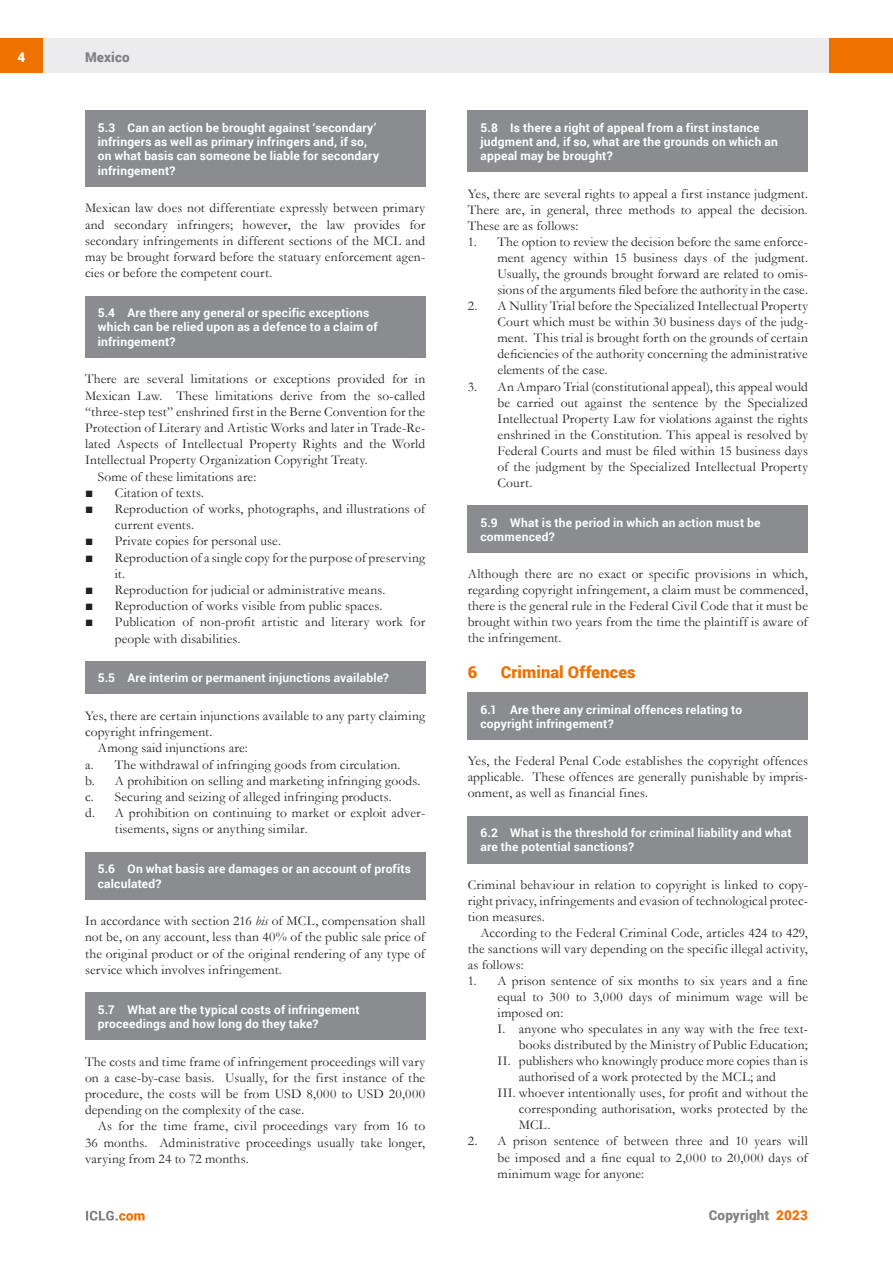
<style>
.page{position:relative;width:893px;height:1263px;background:#fff}
.page>*{position:absolute;margin:0;border:0;box-sizing:border-box;transform-origin:0 0}
.MS_Heading{font:900 16.5px "Roboto";letter-spacing:.005em;color:#ef7100}
.MS_Body_Text_-_First{font:13.5px/16.2px "Garamond";letter-spacing:.01em;color:#231f20;text-align:justify}
.ICLG_Letter_Number_L{font:13.5px/16px "Garamond";letter-spacing:.01em;color:#231f20;text-align:justify}
.MS_Body_Text_-_Secon{font:13.5px/16px "Garamond";letter-spacing:.015em;color:#231f20;text-align:justify}
.t1{font:900 13.5px "Roboto";letter-spacing:.015em;color:#808285}
.t2{font:900 13.5px "Roboto";color:#fff}
.MS_-_Question{font:700 12px/14.4px "Roboto";letter-spacing:.015em;color:#fff}
.MS_-_Question_follow{font:700 12px/14.2px "Roboto";letter-spacing:.015em;color:#fff}
.s1{font-style:italic}
.s2{color:#ef7100}
</style>
<div class="page">
<div style="left:43px;top:38px;width:786px;height:34px;background:#ececee"></div>
<div style="left:0;top:38px;width:43px;height:34px;background:#ef7100"></div>
<div style="left:829px;top:38px;width:64px;height:34px;background:#ef7100"></div>
<svg style="left:86px;top:1211px;width:59px;height:9px"></svg>
<div style="left:468px;top:111px;width:340px;height:61px;background:#8a8c8f"></div>
<div style="left:468px;top:505px;width:340px;height:48px;background:#8a8c8f"></div>
<div style="left:468px;top:692px;width:340px;height:48px;background:#8a8c8f"></div>
<div style="left:468px;top:816px;width:340px;height:47px;background:#8a8c8f"></div>
<div style="left:85px;top:111px;width:340px;height:76px;background:#8a8c8f"></div>
<div style="left:85px;top:296px;width:340px;height:62px;background:#8a8c8f"></div>
<div style="left:85px;top:661px;width:340px;height:33px;background:#8a8c8f"></div>
<div style="left:85px;top:852px;width:340px;height:47px;background:#8a8c8f"></div>
<div style="left:85px;top:992px;width:340px;height:48px;background:#8a8c8f"></div>
<p class="t2" style="left:17px;top:48px;width:9px">4</p>
<p class="t1" style="left:85px;top:48px;width:46px">Mexico</p>
<p class="MS_-_Question" style="left:98px;top:120px;width:283px">5.3 Can an action be brought against ‘secondary’ infringers as well as primary infringers and, if so, on what basis can someone be liable for secondary infringement?</p>
<p class="MS_Body_Text_-_First" style="left:85px;top:200px;width:342px">Mexican law does not differentiate expressly between primary and secondary infringers; however, the law provides for secondary infringements in different sections of the MCL and may be brought forward before the statuary enforcement agen&shy;cies or before the competent court.</p>
<p class="MS_-_Question" style="left:98px;top:305px;width:281px">5.4 Are there any general or specific exceptions which can be relied upon as a defence to a claim of infringement?</p>
<p class="MS_Body_Text_-_First" style="left:85px;top:371px;width:342px">There are several limitations or exceptions provided for in Mexican Law. These limitations derive from the so-called “three-step test” enshrined first in the Berne Convention for the Protection of Literary and Artistic Works and later in Trade-Re&shy;lated Aspects of Intellectual Property Rights and the World Intellectual Property Organization Copyright Treaty.</p>
<p class="MS_Body_Text_-_Secon" style="left:98px;top:468px;width:160px">Some of these limitations are:</p>
<p class="MS_Body_Text_-_First" style="left:85px;top:484px;width:121px">■ Citation of texts.</p>
<p class="MS_Body_Text_-_First" style="left:115px;top:500px;width:312px;text-indent:-30px">■ Reproduction of works, photographs, and illustrations of current events.</p>
<p class="MS_Body_Text_-_First" style="left:85px;top:533px;width:197px">■ Private copies for personal use.</p>
<p class="MS_Body_Text_-_First" style="left:115px;top:549px;width:312px;text-indent:-30px">■ Reproduction of a single copy for the purpose of preserving it.</p>
<p class="MS_Body_Text_-_First" style="left:85px;top:581px;width:302px">■ Reproduction for judicial or administrative means.</p>
<p class="MS_Body_Text_-_First" style="left:85px;top:597px;width:299px">■ Reproduction of works visible from public spaces.</p>
<p class="MS_Body_Text_-_First" style="left:115px;top:614px;width:312px;text-indent:-30px">■ Publication of non-profit artistic and literary work for people with disabilities.</p>
<p class="MS_-_Question" style="left:98px;top:670px;width:293px">5.5 Are interim or permanent injunctions available?</p>
<p class="MS_Body_Text_-_First" style="left:85px;top:707px;width:342px">Yes, there are certain injunctions available to any party claiming copyright infringement.</p>
<p class="MS_Body_Text_-_Secon" style="left:98px;top:740px;width:152px">Among said injunctions are:</p>
<p class="ICLG_Letter_Number_L" style="left:85px;top:756px;width:317px">a. The withdrawal of infringing goods from circulation.</p>
<p class="ICLG_Letter_Number_L" style="left:85px;top:772px;width:337px">b. A prohibition on selling and marketing infringing goods.</p>
<p class="ICLG_Letter_Number_L" style="left:85px;top:788px;width:308px">c. Securing and seizing of alleged infringing products.</p>
<p class="ICLG_Letter_Number_L" style="left:115px;top:804px;width:312px;text-indent:-30px">d. A prohibition on continuing to market or exploit adver&shy;tisements, signs or anything similar.</p>
<p class="MS_-_Question" style="left:98px;top:861px;width:315px">5.6 On what basis are damages or an account of profits calculated?</p>
<p class="MS_Body_Text_-_First" style="left:85px;top:912px;width:342px">In accordance with section 216 <span class="s1">bis</span> of MCL, compensation shall not be, on any account, less than 40% of the public sale price of the original product or of the original rendering of any type of service which involves infringement.</p>
<p class="MS_-_Question" style="left:98px;top:1002px;width:263px">5.7 What are the typical costs of infringement proceedings and how long do they take?</p>
<p class="MS_Body_Text_-_First" style="left:85px;top:1053px;width:342px">The costs and time frame of infringement proceedings will vary on a case-by-case basis. Usually, for the first instance of the procedure, the costs will be from USD 8,000 to USD 20,000 depending on the complexity of the case.</p>
<p class="MS_Body_Text_-_Secon" style="left:85px;top:1117px;width:342px;text-indent:13px">As for the time frame, civil proceedings vary from 16 to 36 months. Administrative proceedings usually take longer, varying from 24 to 72 months.</p>
<p class="MS_-_Question" style="left:480px;top:120px;width:299px">5.8 Is there a right of appeal from a first instance judgment and, if so, what are the grounds on which an appeal may be brought?</p>
<p class="MS_Body_Text_-_First" style="left:468px;top:185px;width:342px">Yes, there are several rights to appeal a first instance judgment.<br>There are, in general, three methods to appeal the decision.<br>These are as follows:</p>
<p class="ICLG_Letter_Number_L" style="left:497px;top:233px;width:312px;text-indent:-30px">1. The option to review the decision before the same enforce&shy;ment agency within 15 business days of the judgment.<br>Usually, the grounds brought forward are related to omis&shy;sions of the arguments filed before the authority in the case.</p>
<p class="ICLG_Letter_Number_L" style="left:497px;top:298px;width:312px;text-indent:-30px">2. A Nullity Trial before the Specialized Intellectual Property Court which must be within 30 business days of the judg&shy;ment. This trial is brought forth on the grounds of certain deficiencies of the authority concerning the administrative elements of the case.</p>
<p class="ICLG_Letter_Number_L" style="left:497px;top:378px;width:312px;text-indent:-30px">3. An Amparo Trial (constitutional appeal), this appeal would be carried out against the sentence by the Specialized Intellectual Property Law for violations against the rights enshrined in the Constitution. This appeal is resolved by Federal Courts and must be filed within 15 business days of the judgment by the Specialized Intellectual Property Court.</p>
<p class="MS_-_Question" style="left:480px;top:515px;width:281px">5.9 What is the period in which an action must be commenced?</p>
<p class="MS_Body_Text_-_First" style="left:468px;top:566px;width:342px">Although there are no exact or specific provisions in which, regarding copyright infringement, a claim must be commenced, there is the general rule in the Federal Civil Code that it must be brought within two years from the time the plaintiff is aware of the infringement.</p>
<p class="MS_Heading" style="left:468px;top:660px;width:11px">6</p>
<p class="MS_Heading" style="left:501px;top:660px;width:136px">Criminal Offences</p>
<p class="MS_-_Question_follow" style="left:480px;top:702px;width:263px">6.1 Are there any criminal offences relating to copyright infringement?</p>
<p class="MS_Body_Text_-_First" style="left:468px;top:752px;width:342px">Yes, the Federal Penal Code establishes the copyright offences applicable. These offences are generally punishable by impris&shy;onment, as well as financial fines.</p>
<p class="MS_-_Question" style="left:480px;top:825px;width:313px">6.2 What is the threshold for criminal liability and what are the potential sanctions?</p>
<p class="MS_Body_Text_-_First" style="left:468px;top:876px;width:342px">Criminal behaviour in relation to copyright is linked to copy&shy;right privacy, infringements and evasion of technological protec&shy;tion measures.</p>
<p class="MS_Body_Text_-_Secon" style="left:468px;top:924px;width:342px;text-indent:13px">According to the Federal Criminal Code, articles 424 to 429, the sanctions will vary depending on the specific illegal activity, as follows:</p>
<p class="ICLG_Letter_Number_L" style="left:497px;top:972px;width:312px;text-indent:-30px">1. A prison sentence of six months to six years and a fine equal to 300 to 3,000 days of minimum wage will be imposed on:</p>
<p class="ICLG_Letter_Number_L" style="left:497px;top:1020px;width:312px;text-align:right">I. anyone who speculates in any way with the free text&shy;books distributed by the Ministry of Public Education;</p>
<p class="ICLG_Letter_Number_L" style="left:519px;top:1052px;width:291px;text-indent:-21px">II. publishers who knowingly produce more copies than is authorised of a work protected by the MCL; and</p>
<p class="ICLG_Letter_Number_L" style="left:519px;top:1085px;width:291px;text-indent:-21px">III. whoever intentionally uses, for profit and without the corresponding authorisation, works protected by the MCL.</p>
<p class="ICLG_Letter_Number_L" style="left:497px;top:1133px;width:312px;text-indent:-30px">2. A prison sentence of between three and 10 years will be imposed and a fine equal to 2,000 to 20,000 days of minimum wage for anyone:</p>
<p class="t1" style="left:709px;top:1206px;width:101px">Copyright <span class="s2">2023</span></p>
</div>
